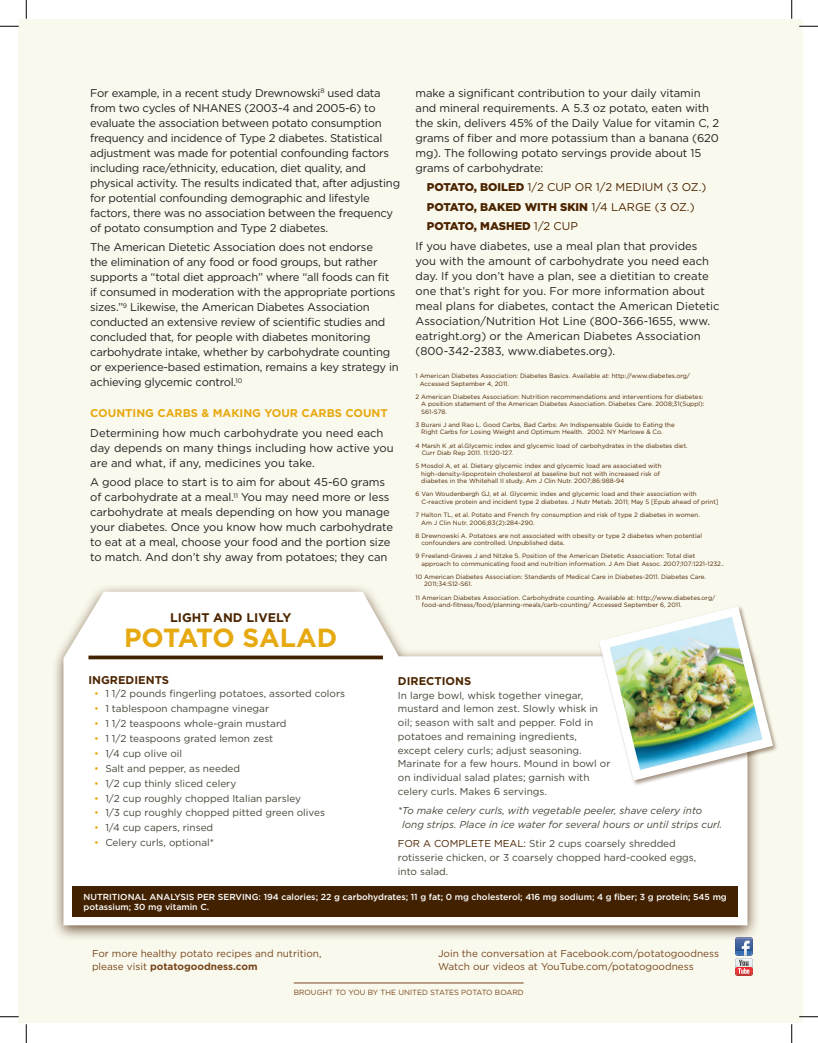
<style>
.page{position:relative;width:818px;height:1043px;background:#fff}
.page>*{position:absolute;margin:0;border:0;box-sizing:border-box;transform-origin:0 0}
.t1{font:700 26.25px "Gotham HTF";letter-spacing:-.015em;color:#e7a910}
.t2{font:700 12.5px "Gotham HTF";color:#4c2500}
.t3{font:11.25px/15px "Gotham HTF";letter-spacing:-.02em;color:#231f20}
.t4{font:11.25px/15px "Gotham HTF";color:#231f20}
.t5{font:900 11.25px "Gotham HTF";color:#4c2500}
.t6{font:700 11.25px "Gotham HTF";color:#e7a910}
.t7{font:700 11.25px "Gotham HTF";color:#4c2500}
.t8{font:11.25px "Gotham HTF";color:#4c2500}
.t9{font:10px/13.8px "Gotham HTF";color:#454537}
.t10{font:10px/13.8px "Gotham HTF";color:#76461b}
.t11{font:italic 10px/13.8px "Gotham HTF";color:#454537}
.t12{font:10px "Gotham HTF";color:#4c2500}
.t13{font:500 8.75px/10px "Gotham HTF";color:#fff}
.t14{font:7.5px "Gotham HTF";color:#76461b}
.t15{font:6.25px/7.5px "Gotham HTF";color:#4c2500}
.s1{font-weight:400}
.s2{color:#e7a910}
.s3{color:#4c2500}
.s4{font-weight:700}
</style>
<div class="page">
<div style="left:18px;top:19px;width:784px;height:1003px;background:#faf9ee"></div>
<img style="left:735px;top:942px;width:18px;height:13px">
<img style="left:735px;top:958px;width:18px;height:17px">
<hr style="left:294px;top:982px;width:229px;height:1px;background:#76461b">
<div style="left:51px;top:583px;width:709px;height:359px;background:#422100;opacity:.75"></div>
<svg style="left:63px;top:591px;width:684px;height:334px;background:#fdfcfb"></svg>
<img style="left:593px;top:601px;width:184px;height:184px">
<div style="left:72px;top:885px;width:666px;height:31px;background:#422100"></div>
<svg style="left:88px;top:655px;width:295px;height:4px"></svg>
<svg style="left:0;top:25px;width:19px;height:2px"></svg>
<svg style="left:799px;top:25px;width:19px;height:2px"></svg>
<svg style="left:0;top:1016px;width:19px;height:1px"></svg>
<svg style="left:799px;top:1015px;width:19px;height:2px"></svg>
<svg style="left:25px;top:0;width:2px;height:19px"></svg>
<svg style="left:25px;top:1024px;width:2px;height:18px"></svg>
<svg style="left:791px;top:0;width:1px;height:19px"></svg>
<svg style="left:791px;top:1024px;width:1px;height:18px"></svg>
<p class="t3" style="left:90px;top:85px;width:311px">For example, in a recent study Drewnowski<sup>8</sup> used data from two cycles of NHANES (2003-4 and 2005-6) to evaluate the association between potato consumption frequency and incidence of Type 2 diabetes. Statistical adjustment was made for potential confounding factors including race/ethnicity, education, diet quality, and physical activity. The results indicated that, after adjusting for potential confounding demographic and lifestyle factors, there was no association between the frequency of potato consumption and Type 2 diabetes.</p>
<p class="t3" style="left:90px;top:240px;width:310px">The American Dietetic Association does not endorse<br>the elimination of any food or food groups, but rather supports a “total diet approach” where “all foods can fit if consumed in moderation with the appropriate portions sizes.”<sup>9</sup> Likewise, the American Diabetes Association conducted an extensive review of scientific studies and concluded that, for people with diabetes monitoring carbohydrate intake, whether by carbohydrate counting or experience-based estimation, remains a key strategy in achieving glycemic control.<sup>10</sup></p>
<h3 class="t6" style="left:90px;top:407px;width:299px">COUNTING CARBS &amp; MAKING YOUR CARBS COUNT</h3>
<h3 class="t4" style="left:90px;top:425px;width:305px">Determining how much carbohydrate you need each day depends on many things including how active you are and what, if any, medicines you take.</h3>
<p class="t3" style="left:90px;top:474px;width:304px">A good place to start is to aim for about 45-60 grams of carbohydrate at a meal.<sup>11</sup> You may need more or less carbohydrate at meals depending on how you manage your diabetes. Once you know how much carbohydrate to eat at a meal, choose your food and the portion size to match. And don’t shy away from potatoes; they can</p>
<p class="t3" style="left:415px;top:85px;width:305px">make a significant contribution to your daily vitamin and mineral requirements. A 5.3 oz potato, eaten with the skin, delivers 45% of the Daily Value for vitamin C, 2 grams of fiber and more potassium than a banana (620 mg). The following potato servings provide about 15 grams of carbohydrate:</p>
<h3 class="t5" style="left:427px;top:181px;width:129px">POTATO, BOILED <span class="s1">1/2 cup</span></h3>
<h3 class="t8" style="left:575px;top:181px;width:67px">or 1/2 m edium</h3>
<h3 class="t8" style="left:666px;top:181px;width:41px">(3 oz.)</h3>
<h3 class="t5" style="left:427px;top:200px;width:269px">POTATO, BAKED WITH SKIN <span class="s1">1/4 la rge (3 oz.)</span></h3>
<h3 class="t5" style="left:427px;top:220px;width:136px">POTATO, MASHED <span class="s1">1/2 cup</span></h3>
<h3 class="t4" style="left:415px;top:238px;width:283px">If you have diabetes, use a meal plan that provides</h3>
<p class="t4" style="left:415px;top:253px;width:305px">you with the amount of carbohydrate you need each day. If you don’t have a plan, see a dietitian to create one that’s right for you. For more information about meal plans for diabetes, contact the American Dietetic Association/Nutrition Hot Line (800-366-1655, www. eatright.org) or the American Diabetes Association (800-342-2383, www.diabetes.org).</p>
<p class="t15" style="left:419px;top:372px;width:272px;text-indent:-4px">1 American Diabetes Association: Diabetes Basics. Available at: http://www.diabetes.org/<br>Accessed September 4, 2011.</p>
<p class="t15" style="left:421px;top:393px;width:285px;text-indent:-6px">2 American Diabetes Association: Nutrition recommendations and interventions for diabetes:<br>A position statement of the American Diabetes Association. Diabetes Care. 2008;31(Suppl):<br>S61-S78.</p>
<p class="t15" style="left:421px;top:421px;width:255px;text-indent:-6px">3 Burani J and Rao L. Good Carbs, Bad Carbs: An Indispensable Guide to Eating the<br>Right Carbs for Losing Weight and Optimum Health. 2002. NY Marlowe &amp; Co.</p>
<p class="t15" style="left:421px;top:441px;width:267px;text-indent:-6px">4 Marsh K ,et al.Glycemic index and glycemic load of carbohydrates in the diabetes diet.<br>Curr Diab Rep 2011. 11:120-127.</p>
<p class="t15" style="left:421px;top:462px;width:242px;text-indent:-6px">5 Mosdol A, et al. Dietary glycemic index and glycemic load are associated with high-density-lipoprotein cholesterol at baseline but not with increased risk of diabetes in the Whitehall II study. Am J Clin Nutr. 2007;86:988-94</p>
<p class="t15" style="left:421px;top:490px;width:299px;text-indent:-6px">6 Van Woudenbergh GJ, et al. Glycemic index and glycemic load and their association with<br>C-reactive protein and incident type 2 diabetes. J Nutr Metab. 2011; May 5 [Epub ahead of print]</p>
<p class="t15" style="left:421px;top:511px;width:280px;text-indent:-6px">7 Halton TL, et al. Potato and French fry consumption and risk of type 2 diabetes in women.<br>Am J Clin Nutr. 2006;83(2):284-290.</p>
<p class="t15" style="left:421px;top:531px;width:282px;text-indent:-6px">8 Drewnowski A. Potatoes are not associated with obesity or type 2 diabetes when potential confounders are controlled. Unpublished data.</p>
<p class="t15" style="left:421px;top:552px;width:304px;text-indent:-6px">9 Freeland-Graves J and Nitzke S. Position of the American Dietetic Association: Total diet approach to communicating food and nutrition information. J Am Diet Assoc. 2007;107:1221-1232..</p>
<p class="t15" style="left:424px;top:573px;width:283px;text-indent:-9px">10 American Diabetes Association: Standards of Medical Care in Diabetes-2011. Diabetes Care.<br>2011;34:S12-S61.</p>
<p class="t15" style="left:422px;top:593px;width:295px;text-indent:-6px">11 American Diabetes Association. Carbohydrate counting. Available at: http://www.diabetes.org/ food-and-fitness/food/planning-meals/carb-counting/ Accessed September 6, 2011.</p>
<h2 class="t2" style="left:170px;top:610px;width:123px">LIGHT AND LIVELY</h2>
<h1 class="t1" style="left:124px;top:622px;width:215px">POTATO SALAD</h1>
<h3 class="t7" style="left:88px;top:673px;width:82px">I NGREDIENTS</h3>
<h3 class="t9" style="left:94px;top:687px;width:252px"><span class="s2">•</span> 1 1/2 pounds fingerling potatoes, assorted colors</h3>
<h3 class="t9" style="left:94px;top:701px;width:176px"><span class="s2">•</span> 1 tablespoon champagne vinegar</h3>
<h3 class="t9" style="left:94px;top:716px;width:194px"><span class="s2">•</span> 1 1/2 teaspoons whole-grain mustard</h3>
<h3 class="t9" style="left:94px;top:731px;width:181px"><span class="s2">•</span> 1 1/2 teaspoons grated lemon zest</h3>
<h3 class="t9" style="left:94px;top:746px;width:90px"><span class="s2">•</span> 1/4 cup olive oil</h3>
<h3 class="t9" style="left:94px;top:761px;width:148px"><span class="s2">•</span> Salt and pepper, as needed</h3>
<h3 class="t9" style="left:94px;top:776px;width:144px"><span class="s2">•</span> 1/2 cup thinly sliced celery</h3>
<h3 class="t9" style="left:94px;top:791px;width:208px"><span class="s2">•</span> 1/2 cup roughly chopped Italian parsley</h3>
<h3 class="t9" style="left:94px;top:806px;width:232px"><span class="s2">•</span> 1/3 cup roughly chopped pitted green olives</h3>
<h3 class="t9" style="left:94px;top:820px;width:121px"><span class="s2">•</span> 1/4 cup capers, rinsed</h3>
<h3 class="t9" style="left:94px;top:835px;width:122px"><span class="s2">•</span> Celery curls, optional*</h3>
<h3 class="t7" style="left:398px;top:674px;width:75px">DIRECTIONS</h3>
<p class="t9" style="left:398px;top:688px;width:214px">In large bowl, whisk together vinegar, mustard and lemon zest. Slowly whisk in oil; season with salt and pepper. Fold in potatoes and remaining ingredients, except celery curls; adjust seasoning.<br>Marinate for a few hours. Mound in bowl or on individual salad plates; garnish with celery curls. Makes 6 servings.</p>
<h3 class="t11" style="left:402px;top:803px;width:321px;text-indent:-4px">*To make celery curls, with vegetable peeler, shave celery into long strips. Place in ice water for several hours or until strips curl.</h3>
<h3 class="t12" style="left:398px;top:838px;width:45px">For a compl</h3>
<h3 class="t9" style="left:398px;top:836px;width:300px;text-indent:73px"><span class="s3">ete m eal:</span> Stir 2 cups coarsely shredded rotisserie chicken, or 3 coarsely chopped hard-cooked eggs, into salad.</h3>
<h3 class="t13" style="left:83px;top:891px;width:644px">Nutritional analysis per serving: 194 calories; 22 g carbohydrates; 11 g fat; 0 mg cholesterol; 416 mg sodium; 4 g fiber; 3 g protein; 545 mg potassium; 30 mg vitamin C.</h3>
<h3 class="t10" style="left:92px;top:946px;width:231px">For more healthy potato recipes and nutrition, please visit <span class="s4">POTATOGOODNESS.COM</span></h3>
<h3 class="t10" style="left:438px;top:946px;width:282px">Join the conversation at Facebook.com/potatogoodness<br>Watch our videos at YouTube.com/potatogoodness</h3>
<p class="t14" style="left:294px;top:987px;width:18px">Broug</p>
<p class="t14" style="left:322px;top:987px;width:118px">ht to you by the United Stat</p>
<p class="t14" style="left:449px;top:987px;width:24px">es Potato</p>
<p class="t14" style="left:495px;top:987px;width:29px">Board</p>
</div>
